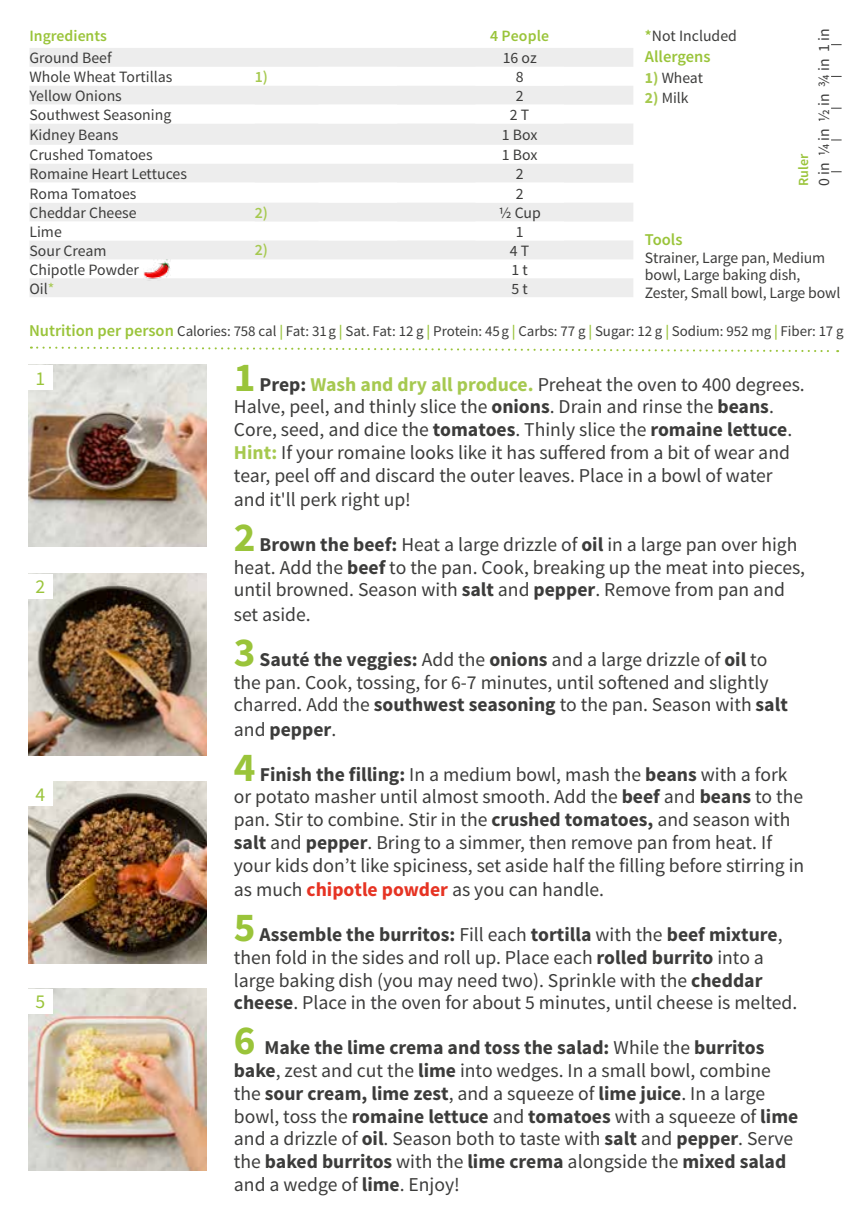
<style>
.page{position:relative;width:860px;height:1228px;background:#fff}
.page>*{position:absolute;margin:0;border:0;box-sizing:border-box;transform-origin:0 0}
.t1{font:19.6px/22.8px "Source Sans Pro";color:#3c3c3b}
.t2{font:700 19.6px "Source Sans Pro";color:#3c3c3b}
.t3{font:19.6px "Source Sans Pro";color:#9ac43a}
.t4{font:600 16.45px "Source Sans Pro";color:#9ac43a}
.t5{font:15.75px/17.5px "Source Sans Pro";color:#3c3c3b}
.t6{font:600 15.75px "Source Sans Pro";color:#9ac43a}
.t7{font:600 15.75px "Source Sans Pro";color:#a6c950}
.t8{font:600 15.75px "Source Sans Pro";color:#a6c94f}
.t9{font:15.58px "Source Sans Pro";color:#3c3c3b}
.t10{font:14.88px "Source Sans Pro";letter-spacing:-.005em;color:#3c3c3b}
.t11{font:600 14px "Source Sans Pro";color:#9ac43a}
.s1{color:#a6c950}
.s2{font-weight:600;color:#9ac43a}
.s3{font-weight:700;color:#a6c94f}
.s4{font-weight:600;font-size:16.45px;color:#9ac43a}
.s5{font-weight:700;font-size:41.12px;color:#9ac43a}
.s6{font-weight:700}
.s7{font-weight:700;color:#a6c950}
.s8{font-weight:400}
.s9{font-weight:700;color:#e63323}
</style>
<div class="page">
<img style="left:28px;top:988px;width:178px;height:182px">
<img style="left:28px;top:573px;width:178px;height:182px">
<img style="left:28px;top:365px;width:178px;height:182px">
<img style="left:28px;top:781px;width:178px;height:182px">
<svg style="left:30px;top:48px;width:603px;height:211px;fill:#ededed"></svg>
<svg style="left:30px;top:67px;width:534px;height:173px"></svg>
<div style="left:30px;top:278px;width:603px;height:19px;background:#ededed"></div>
<div style="left:28px;top:573px;width:25px;height:25px;background:#fff"></div>
<div style="left:28px;top:365px;width:25px;height:24px;background:#fff"></div>
<div style="left:28px;top:781px;width:25px;height:24px;background:#fff"></div>
<div style="left:28px;top:988px;width:25px;height:25px;background:#fff"></div>
<svg style="left:31px;top:346px;width:807px;height:7px"></svg>
<img style="left:144px;top:259px;width:26px;height:22px">
<p class="t6" style="left:29px;top:25px;width:79px">Ingredients</p>
<p class="t6" style="left:490px;top:25px;width:60px">4 People</p>
<p class="t5" style="left:29px;top:50px;width:84px">Ground Beef</p>
<p class="t5" style="left:502px;top:50px;width:35px">16 oz</p>
<p class="t5" style="left:29px;top:68px;width:144px">Whole Wheat Tortillas</p>
<p class="t8" style="left:255px;top:67px;width:15px">1)</p>
<p class="t5" style="left:515px;top:68px;width:9px">8</p>
<p class="t5" style="left:29px;top:87px;width:94px">Yellow Onions</p>
<p class="t5" style="left:515px;top:87px;width:9px">2</p>
<p class="t5" style="left:29px;top:106px;width:143px">Southwest Seasoning</p>
<p class="t5" style="left:510px;top:106px;width:21px">2 T</p>
<p class="t5" style="left:29px;top:126px;width:90px">Kidney Beans</p>
<p class="t5" style="left:502px;top:126px;width:37px">1 Box</p>
<p class="t5" style="left:29px;top:146px;width:125px">Crushed Tomatoes</p>
<p class="t5" style="left:502px;top:146px;width:37px">1 Box</p>
<p class="t5" style="left:29px;top:165px;width:159px">Romaine Heart Lettuces</p>
<p class="t5" style="left:515px;top:165px;width:9px">2</p>
<p class="t5" style="left:29px;top:185px;width:109px">Roma Tomatoes</p>
<p class="t5" style="left:515px;top:185px;width:9px">2</p>
<p class="t5" style="left:29px;top:204px;width:109px">Cheddar Cheese</p>
<p class="t7" style="left:255px;top:202px;width:15px">2)</p>
<p class="t5" style="left:498px;top:204px;width:44px">1/2 Cup</p>
<p class="t5" style="left:29px;top:223px;width:34px">Lime</p>
<p class="t5" style="left:515px;top:223px;width:9px">1</p>
<p class="t5" style="left:29px;top:242px;width:79px">Sour Cream</p>
<p class="t5" style="left:510px;top:242px;width:21px">4 T</p>
<p class="t5" style="left:29px;top:261px;width:111px">Chipotle Powder</p>
<p class="t5" style="left:511px;top:261px;width:18px">1 t</p>
<p class="t5" style="left:29px;top:280px;width:26px">Oil<span class="s1">*</span></p>
<p class="t5" style="left:511px;top:280px;width:18px">5 t</p>
<p class="t7" style="left:255px;top:239px;width:15px">2)</p>
<p class="t5" style="left:644px;top:27px;width:93px"><span class="s2">*</span>Not Included</p>
<p class="t4" style="left:644px;top:46px;width:67px">Allergens</p>
<p class="t9" style="left:644px;top:68px;width:60px"><span class="s3">1)</span> Wheat</p>
<p class="t9" style="left:644px;top:89px;width:45px"><span class="s3">2)</span> Milk</p>
<p class="t11" style="left:794px;top:186px;width:34px;rotate:-90deg">Ruler</p>
<p class="t5" style="left:815px;top:186px;width:159px;rotate:-90deg">0 in ¼ in ½ in ¾ in 1 in</p>
<p class="t4" style="left:644px;top:229px;width:39px">Tools</p>
<p class="t5" style="left:644px;top:249px;width:197px">Strainer, Large pan, Medium bowl, Large baking dish,<br>Zester, Small bowl, Large bowl</p>
<p class="t10" style="left:29px;top:322px;width:816px"><span class="s4">Nutrition per person</span> Calories: 758 cal <span class="s2">|</span> Fat: 31g <span class="s2">|</span> Sat. Fat: 12 g <span class="s2">|</span> Protein: 45g <span class="s2">|</span> Carbs: 77 g <span class="s2">|</span> Sugar: 12 g <span class="s2">|</span> Sodium: 952 mg <span class="s2">|</span> Fiber: 17 g</p>
<p class="t3" style="left:36px;top:366px;width:11px">1</p>
<p class="t3" style="left:36px;top:574px;width:11px">2</p>
<p class="t3" style="left:36px;top:782px;width:11px">4</p>
<p class="t3" style="left:36px;top:989px;width:11px">5</p>
<p class="t1" style="left:234px;top:373px;width:572px"><span class="s5">1</span> <span class="s6">Prep:</span> <span class="s7">Wash and dry all produce.</span> Preheat the oven to 400 degrees.<br>Halve, peel, and thinly slice the <span class="s6">onions</span>. Drain and rinse the <span class="s6">beans</span>.<br>Core, seed, and dice the <span class="s6">tomatoes</span>. Thinly slice the <span class="s6">romaine lettuce</span>.<br><span class="s3">Hint:</span> If your romaine looks like it has suffered from a bit of wear and tear, peel off and discard the outer leaves. Place in a bowl of water</p>
<p class="t1" style="left:234px;top:488px;width:178px">and it'll perk right up!</p>
<p class="t1" style="left:234px;top:533px;width:572px"><span class="s5">2</span> <span class="s6">Brown the beef:</span> Heat a large drizzle of <span class="s6">oil</span> in a large pan over high heat. Add the <span class="s6">beef</span> to the pan. Cook, breaking up the meat into pieces, until browned. Season with <span class="s6">salt</span> and <span class="s6">pepper</span>. Remove from pan and</p>
<p class="t1" style="left:234px;top:603px;width:78px">set aside.</p>
<p class="t1" style="left:234px;top:648px;width:555px"><span class="s5">3</span> <span class="s6">Sauté the veggies:</span> Add the <span class="s6">onions</span> and a large drizzle of <span class="s6">oil</span> to the pan. Cook, tossing, for 6-7 minutes, until softened and slightly charred. Add the <span class="s6">southwest seasoning</span> to the pan. Season with <span class="s6">salt</span></p>
<p class="t2" style="left:234px;top:716px;width:104px"><span class="s8">and</span> pepper<span class="s8">.</span></p>
<p class="t1" style="left:234px;top:763px;width:571px"><span class="s5">4</span> <span class="s6">Finish the filling:</span> In a medium bowl, mash the <span class="s6">beans</span> with a fork or potato masher until almost smooth. Add the <span class="s6">beef</span> and <span class="s6">beans</span> to the pan. Stir to combine. Stir in the <span class="s6">crushed tomatoes,</span> and season with <span class="s6">salt</span> and <span class="s6">pepper</span>. Bring to a simmer, then remove pan from heat. If your kids don’t like spiciness, set aside half the filling before stirring in</p>
<p class="t1" style="left:234px;top:878px;width:371px">as much <span class="s9">chipotle powder</span> as you can handle.</p>
<p class="t1" style="left:234px;top:923px;width:564px"><span class="s5">5</span> <span class="s6">Assemble the burritos:</span> Fill each <span class="s6">tortilla</span> with the <span class="s6">beef mixture</span>, then fold in the sides and roll up. Place each <span class="s6">rolled burrito</span> into a large baking dish (you may need two). Sprinkle with the <span class="s6">cheddar cheese</span>. Place in the oven for about 5 minutes, until cheese is melted.</p>
<p class="t1" style="left:234px;top:1036px;width:565px"><span class="s5">6</span> <span class="s6">Make the lime crema and toss the salad:</span> While the <span class="s6">burritos bake</span>, zest and cut the <span class="s6">lime</span> into wedges. In a small bowl, combine the <span class="s6">sour cream, lime zest</span>, and a squeeze of <span class="s6">lime juice</span>. In a large bowl, toss the <span class="s6">romaine lettuce</span> and <span class="s6">tomatoes</span> with a squeeze of <span class="s6">lime </span>and a drizzle of <span class="s6">oil</span>. Season both to taste with <span class="s6">salt</span> and <span class="s6">pepper</span>. Serve the <span class="s6">baked burritos</span> with the <span class="s6">lime crema</span> alongside the <span class="s6">mixed salad </span>and a wedge of <span class="s6">lime</span>. Enjoy!</p>
</div>
